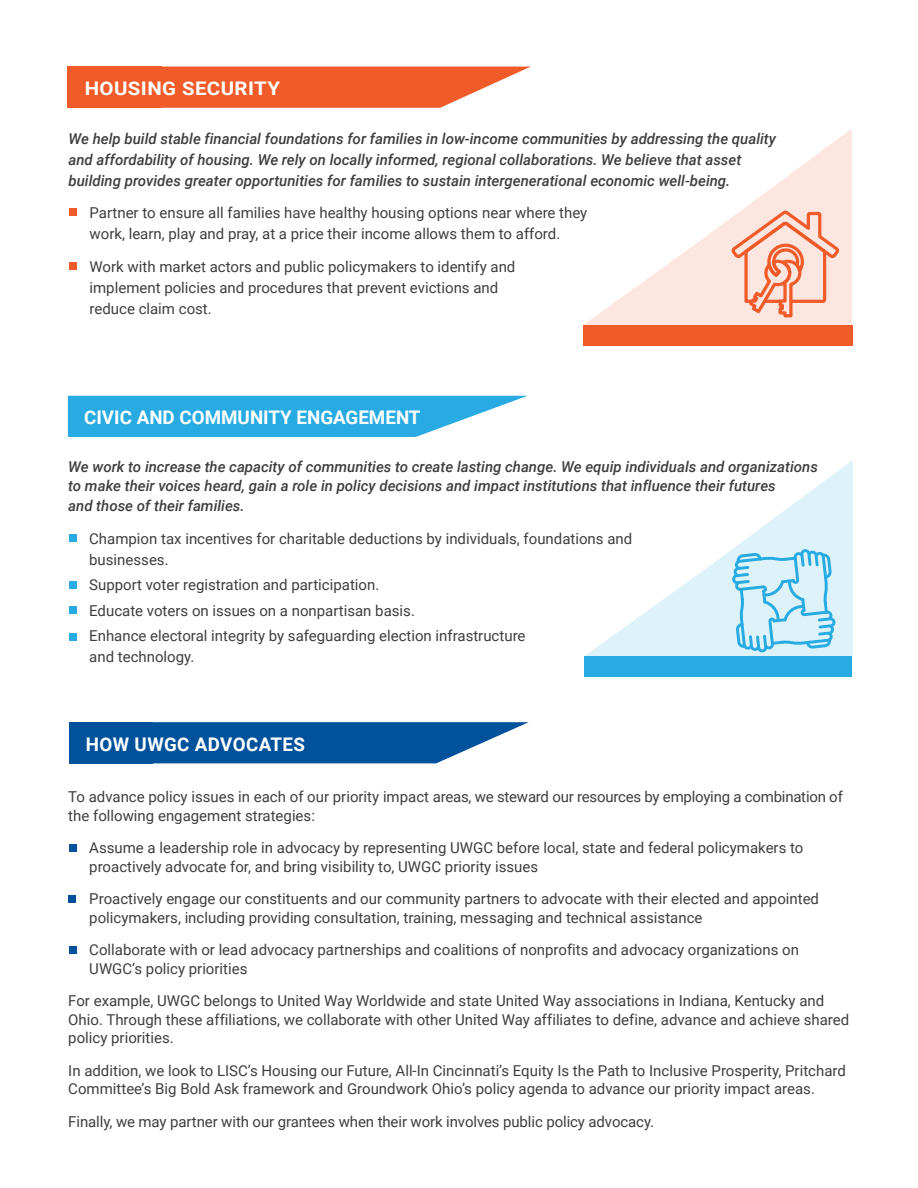
<style>
.page{position:relative;width:918px;height:1188px;background:#fff}
.page>*{position:absolute;margin:0;border:0;box-sizing:border-box;transform-origin:0 0}
.t1{font:700 18.75px "Roboto";letter-spacing:.01em;color:#fff}
.t2{font:700 18.75px "Roboto";letter-spacing:.01em;color:#fff;scale:1.09 1}
.t3{font:15px/18.8px "Roboto";color:#3e3e3f}
.t4{font:italic 500 15px/21px "Roboto";color:#3e3e3f}
</style>
<div class="page">
<div style="left:69px;top:262px;width:7px;height:7px;background:#f15b2a"></div>
<div style="left:69px;top:208px;width:7px;height:7px;background:#f15b2a"></div>
<svg style="left:583px;top:129px;width:269px;height:196px"></svg>
<div style="left:583px;top:325px;width:269px;height:20px;background:#f15b2a"></div>
<svg style="left:729px;top:207px;width:113px;height:112px;background:#f9c8b8"></svg>
<div style="left:70px;top:633px;width:7px;height:7px;background:#27abe2"></div>
<div style="left:70px;top:607px;width:7px;height:7px;background:#27abe2"></div>
<div style="left:70px;top:581px;width:7px;height:7px;background:#27abe2"></div>
<div style="left:70px;top:534px;width:7px;height:8px;background:#27abe2"></div>
<svg style="left:68px;top:396px;width:459px;height:41px;background:#41b5e5"></svg>
<svg style="left:585px;top:460px;width:268px;height:197px"></svg>
<div style="left:584px;top:656px;width:268px;height:21px;background:#27abe2"></div>
<svg style="left:732px;top:549px;width:104px;height:104px;background:#b3e1f4"></svg>
<div style="left:69px;top:844px;width:7px;height:7px;background:#01529b"></div>
<div style="left:69px;top:895px;width:7px;height:7px;background:#01529b"></div>
<div style="left:69px;top:946px;width:8px;height:7px;background:#01529b"></div>
<div style="left:69px;top:722px;width:83px;height:41px;background:#01529b"></div>
<svg style="left:152px;top:722px;width:377px;height:41px;background:#2167a7"></svg>
<svg style="left:162px;top:67px;width:368px;height:41px;background:#f26f45"></svg>
<div style="left:67px;top:67px;width:95px;height:41px;background:#f15b2a"></div>
<p class="t2" style="left:85px;top:75px;width:181px">HOUSING SECURITY</p>
<p class="t4" style="left:69px;top:128px;width:709px">We help build stable financial foundations for families in low-income communities by addressing the quality and affordability of housing. We rely on locally informed, regional collaborations. We believe that asset building provides greater opportunities for families to sustain intergenerational economic well-being.</p>
<p class="t3" style="left:90px;top:201px;width:499px;line-height:21px">Partner to ensure all families have healthy housing options near where they work, learn, play and pray, at a price their income allows them to afford.</p>
<p class="t3" style="left:90px;top:255px;width:427px;line-height:21px">Work with market actors and public policymakers to identify and implement policies and procedures that prevent evictions and reduce claim cost.</p>
<p class="t1" style="left:84px;top:404px;width:338px">CIVIC AND COMMUNITY ENGAGEMENT</p>
<p class="t4" style="left:68px;top:456px;width:751px;line-height:19.5px">We work to increase the capacity of communities to create lasting change. We equip individuals and organizations to make their voices heard, gain a role in policy decisions and impact institutions that influence their futures<br>and those of their families.</p>
<p class="t3" style="left:89px;top:528px;width:545px;line-height:21px">Champion tax incentives for charitable deductions by individuals, foundations and businesses.</p>
<p class="t3" style="left:89px;top:572px;width:438px;line-height:25.5px">Support voter registration and participation.<br>Educate voters on issues on a nonpartisan basis.<br>Enhance electoral integrity by safeguarding election infrastructure</p>
<p class="t3" style="left:89px;top:647px;width:107px">and technology.</p>
<p class="t1" style="left:86px;top:731px;width:221px">HOW UWGC ADVOCATES</p>
<p class="t3" style="left:68px;top:787px;width:776px">To advance policy issues in each of our priority impact areas, we steward our resources by employing a combination of the following engagement strategies:</p>
<p class="t3" style="left:89px;top:838px;width:716px">Assume a leadership role in advocacy by representing UWGC before local, state and federal policymakers to proactively advocate for, and bring visibility to, UWGC priority issues</p>
<p class="t3" style="left:89px;top:889px;width:731px">Proactively engage our constituents and our community partners to advocate with their elected and appointed policymakers, including providing consultation, training, messaging and technical assistance</p>
<p class="t3" style="left:89px;top:940px;width:711px">Collaborate with or lead advocacy partnerships and coalitions of nonprofits and advocacy organizations on<br>UWGC’s policy priorities</p>
<p class="t3" style="left:68px;top:991px;width:783px">For example, UWGC belongs to United Way Worldwide and state United Way associations in Indiana, Kentucky and<br>Ohio. Through these affiliations, we collaborate with other United Way affiliates to define, advance and achieve shared policy priorities.</p>
<p class="t3" style="left:68px;top:1060px;width:779px">In addition, we look to LISC’s Housing our Future, All-In Cincinnati’s Equity Is the Path to Inclusive Prosperity, Pritchard<br>Committee’s Big Bold Ask framework and Groundwork Ohio’s policy agenda to advance our priority impact areas.</p>
<p class="t3" style="left:68px;top:1111px;width:587px">Finally, we may partner with our grantees when their work involves public policy advocacy.</p>
</div>
